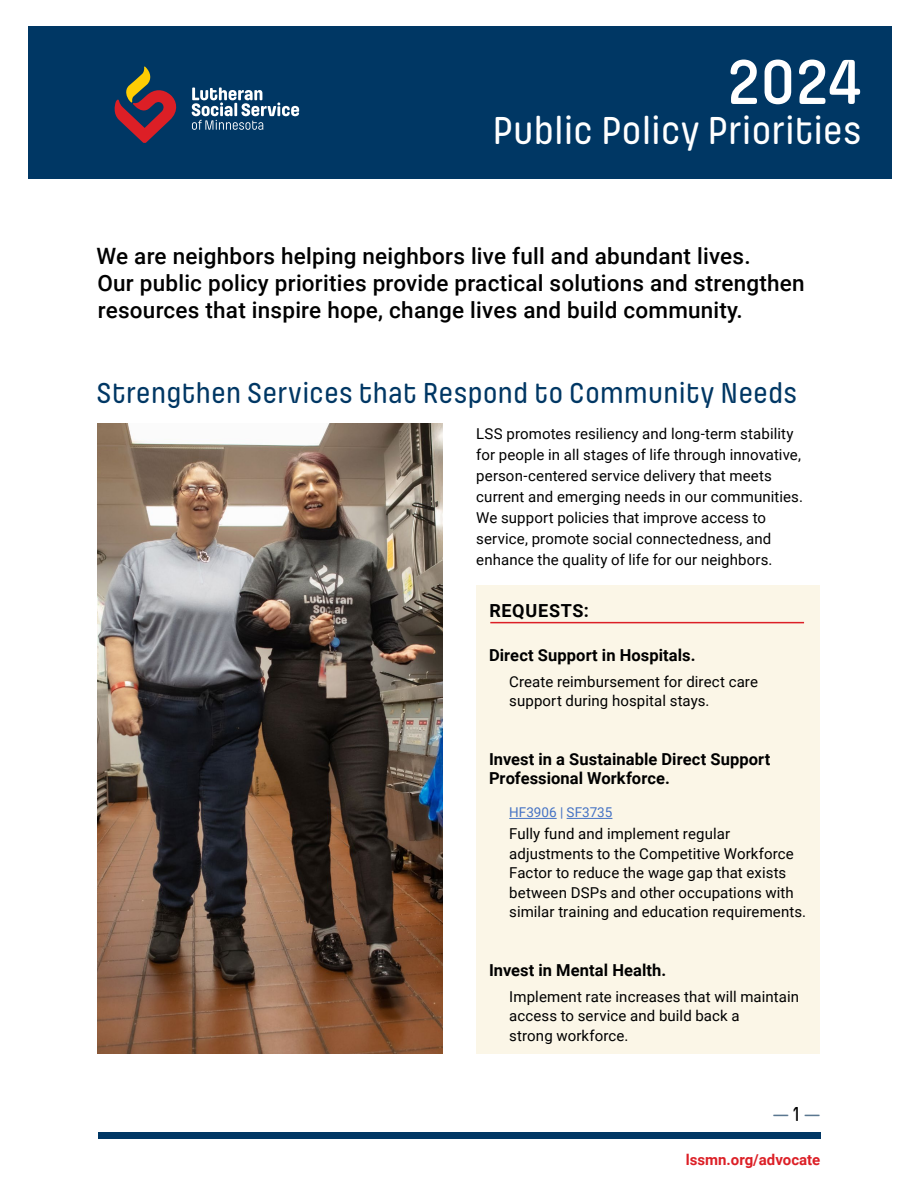
<style>
.page{position:relative;width:918px;height:1188px;background:#fff}
.page>*{position:absolute;margin:0;border:0;box-sizing:border-box;transform-origin:0 0}
.t1{font:600 66px "Pilcrow Soft";color:#fff}
.t2{font:500 40.5px "Pilcrow Soft";letter-spacing:-.01em;color:#fff}
.t3{font:500 30px "Pilcrow Soft";letter-spacing:-.005em;color:#003764}
.t4{font:500 22.5px/27px "Roboto";letter-spacing:.01em;color:#000}
.t5{font:500 21px "Pilcrow Soft";color:#5a7790}
.t6{font:700 18px "Roboto";letter-spacing:.04em;color:#000}
.t7{font:700 16.5px/19.5px "Roboto";letter-spacing:.005em;color:#000}
.t8{font:15px/19.5px "Roboto";letter-spacing:.005em;color:#000}
.t9{font:700 15px "Roboto";color:#dc1f26}
.t10{font:13.5px "Roboto";color:#4472c4}
.s1{color:#000}
</style>
<div class="page">
<img style="left:97px;top:424px;width:346px;height:630px">
<div style="left:476px;top:586px;width:344px;height:468px;background:#fbf6e7"></div>
<hr style="left:509px;top:818px;width:48px;height:1px;background:#4472c4">
<hr style="left:567px;top:818px;width:45px;height:1px;background:#4472c4">
<div style="left:28px;top:27px;width:864px;height:152px;background:#003764"></div>
<svg style="left:192px;top:87px;width:107px;height:43px"></svg>
<svg style="left:114px;top:66px;width:63px;height:77px"></svg>
<div style="left:98px;top:1133px;width:723px;height:6px;background:#003764"></div>
<hr style="left:490px;top:622px;width:314px;height:1px;background:#dc1f26">
<h1 class="t1" style="left:727px;top:49px;width:136px">2024</h1>
<h2 class="t2" style="left:492px;top:111px;width:371px">Public Policy Priorities</h2>
<h3 class="t4" style="left:97px;top:242px;width:710px">We are neighbors helping neighbors live full and abundant lives.<br>Our public policy priorities provide practical solutions and strengthen resources that inspire hope, change lives and build community.</h3>
<h3 class="t3" style="left:97px;top:378px;width:702px">Strengthen Services that Respond to Community Needs</h3>
<p class="t8" style="left:476px;top:423px;width:328px;line-height:21px">LSS promotes resiliency and long-term stability for people in all stages of life through innovative, person-centered service delivery that meets current and emerging needs in our communities.<br>We support policies that improve access to service, promote social connectedness, and enhance the quality of life for our neighbors.</p>
<p class="t6" style="left:489px;top:598px;width:101px">REQUESTS:</p>
<p class="t7" style="left:489px;top:644px;width:208px">Direct Support in Hospitals.</p>
<p class="t8" style="left:509px;top:671px;width:250px">Create reimbursement for direct care support during hospital stays.</p>
<p class="t7" style="left:489px;top:749px;width:283px">Invest in a Sustainable Direct Support<br>Professional Workforce.</p>
<p class="t10" style="left:509px;top:803px;width:105px">HF3906 | SF3735</p>
<p class="t8" style="left:509px;top:823px;width:298px">Fully fund and implement regular adjustments to the Competitive Workforce Factor to reduce the wage gap that exists between DSPs and other occupations with similar training and education requirements.</p>
<p class="t7" style="left:489px;top:959px;width:179px">Invest in Mental Health.</p>
<p class="t8" style="left:509px;top:986px;width:291px">Implement rate increases that will maintain access to service and build back a<br>strong workforce.</p>
<h3 class="t5" style="left:773px;top:1104px;width:49px">— <span class="s1">1</span> —</h3>
<p class="t9" style="left:686px;top:1149px;width:136px">lssmn.org/advocate</p>
</div>
